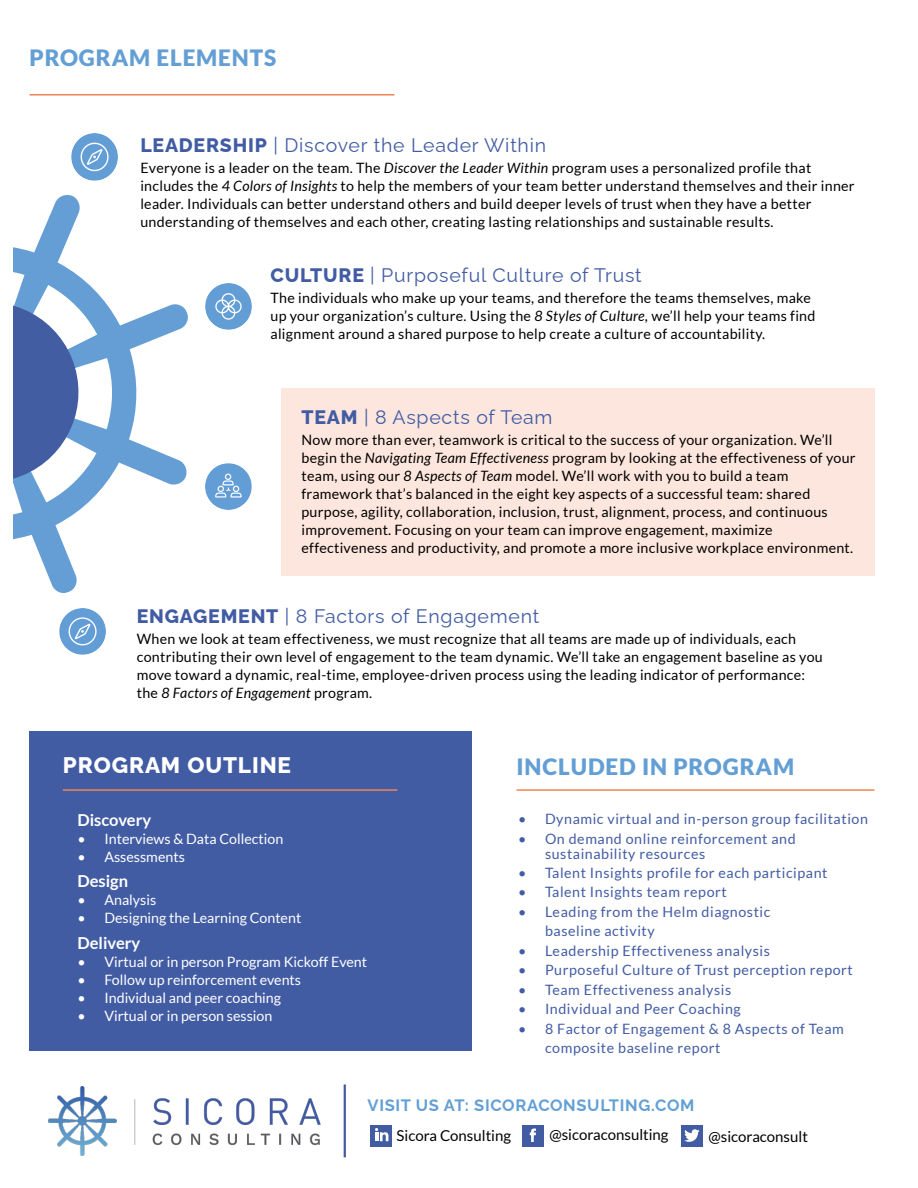
<style>
.page{position:relative;width:918px;height:1188px;background:#fff}
.page>*{position:absolute;margin:0;border:0;box-sizing:border-box;transform-origin:0 0}
.t1{font:900 22.5px "Lato";letter-spacing:.04em;color:#639fd5}
.t2{font:800 22.5px "Raleway";letter-spacing:.04em;color:#fff}
.t3{font:19.5px "Raleway";letter-spacing:.04em;color:#425ca4}
.t4{font:700 16.5px "Raleway";letter-spacing:.04em;color:#639fd5}
.t5{font:700 16.5px "Lato";color:#fff}
.t6{font:15px "Lato";color:#000}
.t7{font:14.25px/18px "Lato";letter-spacing:.02em;color:#000}
.t8{font:14.25px/19.5px "Lato";letter-spacing:.04em;color:#425ca4}
.t9{font:14.25px "Lato";color:#fff}
.s1{font-weight:800}
.s2{font-style:italic}
</style>
<div class="page">
<div style="left:281px;top:389px;width:593px;height:187px;background:#fde6dd"></div>
<img style="left:48px;top:1086px;width:273px;height:70px">
<hr style="left:344px;top:1084px;width:2px;height:73px;background:#425ca4">
<div style="left:681px;top:1125px;width:22px;height:21px;background:#425ca4"></div>
<div style="left:522px;top:1125px;width:22px;height:21px;background:#425ca4"></div>
<svg style="left:530px;top:1129px;width:6px;height:13px"></svg>
<div style="left:371px;top:1125px;width:21px;height:21px;background:#425ca4"></div>
<svg style="left:375px;top:1128px;width:13px;height:13px"></svg>
<svg style="left:684px;top:1129px;width:16px;height:13px"></svg>
<img style="left:205px;top:283px;width:47px;height:47px">
<img style="left:71px;top:133px;width:47px;height:48px">
<img style="left:59px;top:608px;width:47px;height:47px">
<hr style="left:30px;top:94px;width:364px;height:2px;background:#f38353">
<img style="left:205px;top:463px;width:47px;height:47px">
<svg style="left:13px;top:195px;width:175px;height:398px"></svg>
<svg style="left:13px;top:290px;width:78px;height:204px"></svg>
<div style="left:30px;top:731px;width:442px;height:320px;background:#425ca4"></div>
<hr style="left:517px;top:789px;width:357px;height:2px;background:#f38353">
<hr style="left:63px;top:789px;width:334px;height:2px;background:#f38353">
<h1 class="t1" style="left:30px;top:45px;width:248px">PROGRAM ELEMENTS</h1>
<h2 class="t3" style="left:140px;top:129px;width:407px"><span class="s1">LEADERSHIP</span> | Discover the Leader Within</h2>
<p class="t7" style="left:140px;top:158px;width:716px">Everyone is a leader on the team. The <span class="s2">Discover the Leader Within</span> program uses a personalized profile that includes the <span class="s2">4 Colors of Insights</span> to help the members of your team better understand themselves and their inner leader. Individuals can better understand others and build deeper levels of trust when they have a better understanding of themselves and each other, creating lasting relationships and sustainable results.</p>
<h2 class="t3" style="left:271px;top:259px;width:373px"><span class="s1">CULTURE</span> | Purposeful Culture of Trust</h2>
<p class="t7" style="left:271px;top:289px;width:546px">The individuals who make up your teams, and therefore the teams themselves, make up your organization’s culture. Using the <span class="s2">8 Styles of Culture,</span> we’ll help your teams find alignment around a shared purpose to help create a culture of accountability.</p>
<h2 class="t3" style="left:302px;top:402px;width:253px"><span class="s1">TEAM</span> | 8 Aspects of Team</h2>
<p class="t7" style="left:302px;top:431px;width:556px">Now more than ever, teamwork is critical to the success of your organization. We’ll begin the <span class="s2">Navigating Team Effectiveness</span> program by looking at the effectiveness of your team, using our <span class="s2">8 Aspects of Team</span> model. We’ll work with you to build a team framework that’s balanced in the eight key aspects of a successful team: shared purpose, agility, collaboration, inclusion, trust, alignment, process, and continuous improvement. Focusing on your team can improve engagement, maximize effectiveness and productivity, and promote a more inclusive workplace environment.</p>
<h2 class="t3" style="left:137px;top:601px;width:404px"><span class="s1">ENGAGEMENT</span> | 8 Factors of Engagement</h2>
<p class="t7" style="left:137px;top:630px;width:688px">When we look at team effectiveness, we must recognize that all teams are made up of individuals, each contributing their own level of engagement to the team dynamic. We’ll take an engagement baseline as you move toward a dynamic, real-time, employee-driven process using the leading indicator of performance: the <span class="s2">8 Factors of Engagement</span> program.</p>
<h1 class="t2" style="left:63px;top:747px;width:230px">PROGRAM OUTLINE</h1>
<p class="t5" style="left:77px;top:810px;width:75px">Discovery</p>
<p class="t9" style="left:77px;top:831px;width:208px">• Interviews &amp; Data Collection</p>
<p class="t9" style="left:77px;top:849px;width:109px">• Assessments</p>
<p class="t5" style="left:77px;top:872px;width:52px">Design</p>
<p class="t9" style="left:77px;top:892px;width:80px">• Analysis</p>
<p class="t9" style="left:77px;top:910px;width:225px">• Designing the Learning Content</p>
<p class="t5" style="left:77px;top:933px;width:64px">Delivery</p>
<p class="t9" style="left:77px;top:954px;width:291px">• Virtual or in person Program Kickoff Event</p>
<p class="t9" style="left:77px;top:972px;width:225px">• Follow up reinforcement events</p>
<p class="t9" style="left:77px;top:990px;width:205px">• Individual and peer coaching</p>
<p class="t9" style="left:77px;top:1008px;width:197px">• Virtual or in person session</p>
<h1 class="t1" style="left:517px;top:753px;width:279px">INCLUDED IN PROGRAM</h1>
<p class="t8" style="left:518px;top:809px;width:351px">• Dynamic virtual and in-person group facilitation</p>
<p class="t8" style="left:545px;top:831px;width:252px;line-height:15px;text-indent:-27px">• On demand online reinforcement and sustainability resources</p>
<p class="t8" style="left:518px;top:863px;width:311px">• Talent Insights profile for each participant</p>
<p class="t8" style="left:518px;top:882px;width:210px">• Talent Insights team report</p>
<p class="t8" style="left:545px;top:902px;width:227px;text-indent:-27px">• Leading from the Helm diagnostic baseline activity</p>
<p class="t8" style="left:518px;top:941px;width:253px">• Leadership Effectiveness analysis</p>
<p class="t8" style="left:518px;top:960px;width:336px">• Purposeful Culture of Trust perception report</p>
<p class="t8" style="left:518px;top:980px;width:215px">• Team Effectiveness analysis</p>
<p class="t8" style="left:518px;top:999px;width:224px">• Individual and Peer Coaching</p>
<p class="t8" style="left:545px;top:1019px;width:300px;text-indent:-27px">• 8 Factor of Engagement &amp; 8 Aspects of Team composite baseline report</p>
<p class="t4" style="left:368px;top:1092px;width:329px">VISIT US AT: SICORACONSULTING.COM</p>
<p class="t6" style="left:397px;top:1127px;width:116px">Sicora Consulting</p>
<p class="t6" style="left:549px;top:1126px;width:121px">@sicoraconsulting</p>
<p class="t6" style="left:709px;top:1128px;width:101px">@sicoraconsult</p>
</div>
